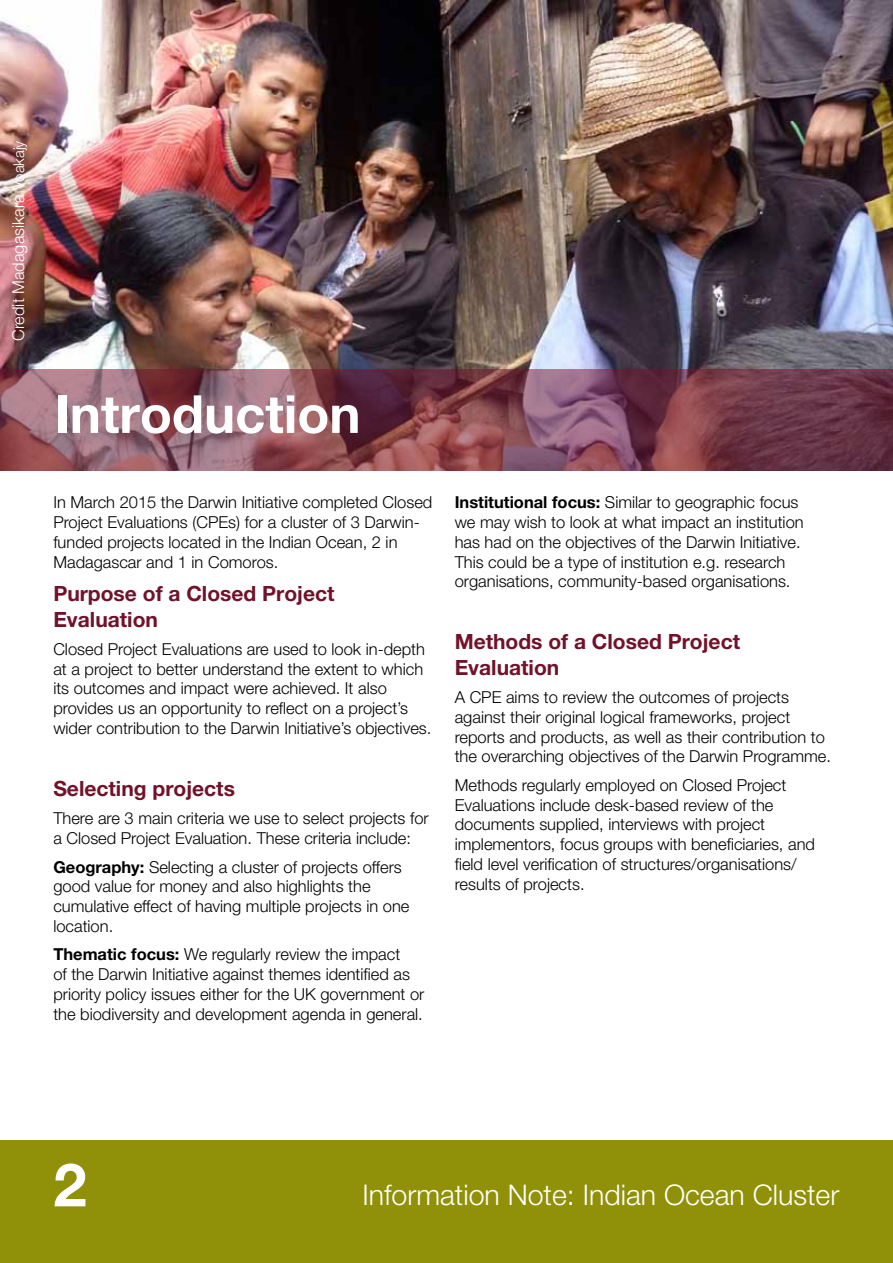
<style>
.page{position:relative;width:893px;height:1263px;background:#fff}
.page>*{position:absolute;margin:0;border:0;box-sizing:border-box;transform-origin:0 0}
.t1{font:700 60px "Helvetica Neue LT Pro";color:#fff}
.t2{font:700 52.5px "Helvetica Neue LT Pro";color:#fff}
.t3{font:300 28.5px "Helvetica Neue LT Pro";color:#fff}
.t4{font:700 21px/25.2px "Helvetica Neue LT Pro";color:#71112a}
.t5{font:300 16.5px/19.8px "Helvetica Neue LT Pro";color:#000}
.t6{font:300 16.5px "Helvetica Neue LT Pro";color:#fff}
.s1{font-size:15px}
.s2{font-weight:700}
</style>
<div class="page">
<div style="left:0;top:1140px;width:893px;height:123px;background:#909108"></div>
<img style="left:0;top:0;width:893px;height:369px">
<svg style="left:0;top:369px;width:893px;height:101px;background:#834d5b"></svg>
<p class="t6" style="left:8px;top:341px;width:202px;rotate:-90deg">Credit Madagasikara <span class="s1">Voakajy</span></p>
<h2 class="t2" style="left:54px;top:382px;width:308px">Introduction</h2>
<p class="t5" style="left:53px;top:492px;width:380px">In March 2015 the Darwin Initiative completed Closed Project Evaluations (CPEs) for a cluster of 3 Darwin&shy;funded projects located in the Indian Ocean, 2 in Madagascar and 1 in Comoros.</p>
<p class="t4" style="left:53px;top:581px;width:283px">Purpose of a Closed Project<br>Evaluation</p>
<p class="t5" style="left:53px;top:639px;width:380px">Closed Project Evaluations are used to look in-depth at a project to better understand the extent to which its outcomes and impact were achieved. It also provides us an opportunity to reflect on a project’s wider contribution to the Darwin Initiative’s objectives.</p>
<p class="t4" style="left:53px;top:775px;width:183px">Selecting projects</p>
<p class="t5" style="left:53px;top:808px;width:377px">There are 3 main criteria we use to select projects for a Closed Project Evaluation. These criteria include:</p>
<p class="t5" style="left:53px;top:856px;width:358px"><span class="s2">Geography:</span> Selecting a cluster of projects offers good value for money and also highlights the cumulative effect of having multiple projects in one location.</p>
<p class="t5" style="left:53px;top:944px;width:373px"><span class="s2">Thematic focus:</span> We regularly review the impact<br>of the Darwin Initiative against themes identified as priority policy issues either for the UK government or the biodiversity and development agenda in general.</p>
<p class="t5" style="left:455px;top:492px;width:350px"><span class="s2">Institutional focus:</span> Similar to geographic focus we may wish to look at what impact an institution has had on the objectives of the Darwin Initiative.<br>This could be a type of institution e.g. research organisations, community-based organisations.</p>
<p class="t4" style="left:455px;top:629px;width:287px">Methods of a Closed Project<br>Evaluation</p>
<p class="t5" style="left:455px;top:687px;width:378px">A CPE aims to review the outcomes of projects against their original logical frameworks, project reports and products, as well as their contribution to the overarching objectives of the Darwin Programme.</p>
<p class="t5" style="left:455px;top:774px;width:362px">Methods regularly employed on Closed Project Evaluations include desk-based review of the documents supplied, interviews with project implementors, focus groups with beneficiaries, and field level verification of structures/organisations/ results of projects.</p>
<h1 class="t1" style="left:53px;top:1148px;width:35px">2</h1>
<h3 class="t3" style="left:363px;top:1177px;width:478px">Information Note: Indian Ocean Cluster</h3>
</div>
